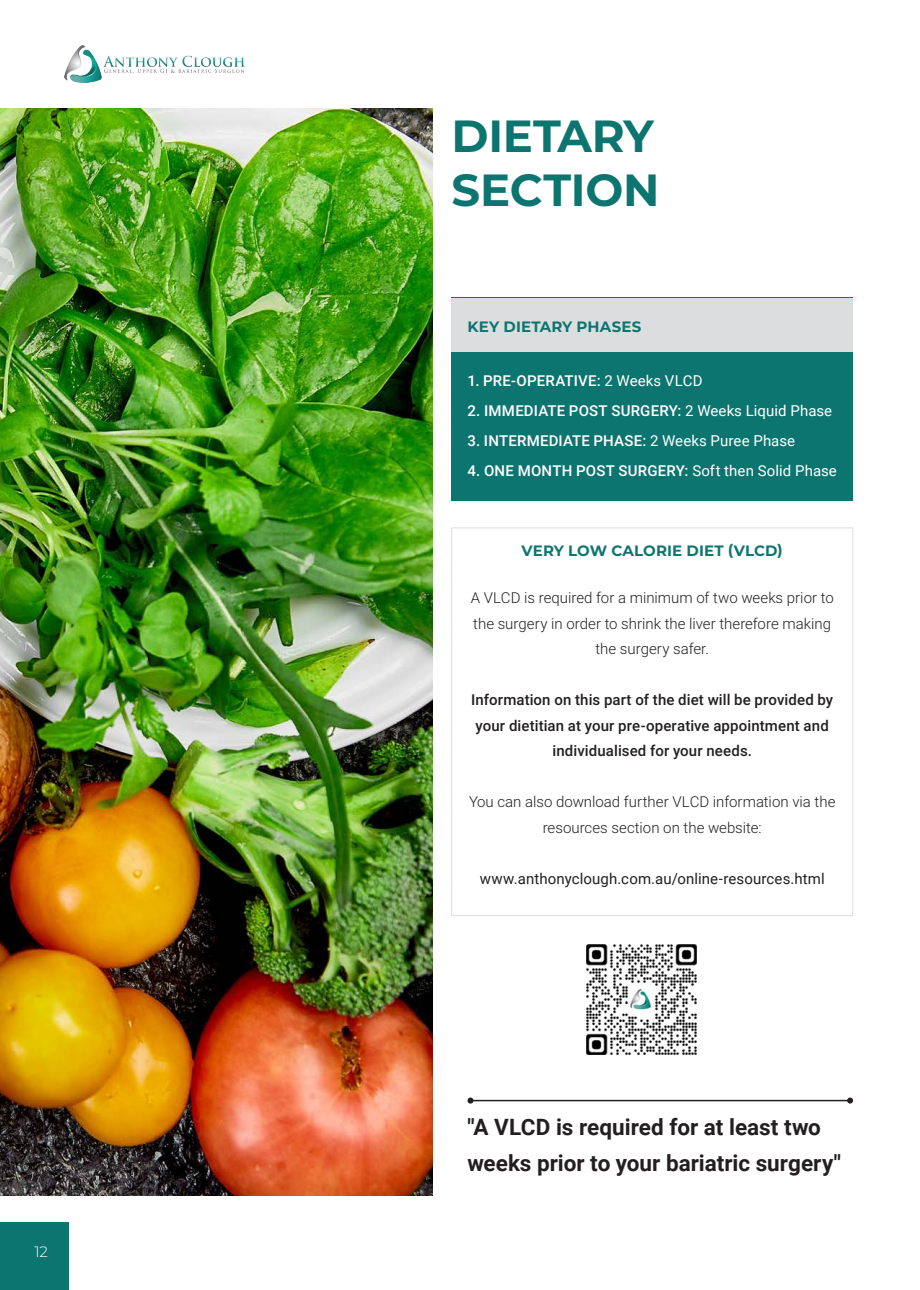
<style>
.page{position:relative;width:920px;height:1290px;background:#fff}
.page>*{position:absolute;margin:0;border:0;box-sizing:border-box;transform-origin:0 0}
.t1{font:700 45px/54px "Montserrat";letter-spacing:-.005em;color:#0d7570}
.TXT{font:700 22.5px/36px "Roboto";color:#231f20}
.TXT-2{font:300 15px/25.5px "Roboto";color:#231f20;text-align:center}
.TXT-3{font:500 15px "Roboto";letter-spacing:.01em;color:#fff}
.TXT-4{font:500 15px/25.5px "Roboto";letter-spacing:.01em;color:#231f20;text-align:center}
.TXT-5{font:15px "Roboto";letter-spacing:.005em;color:#231f20}
.SUB{font:700 15px "Montserrat";letter-spacing:.01em;color:#0d7570}
.t2{font:300 15px "Montserrat";color:#fff}
.s1{font-weight:400}
</style>
<div class="page">
<div style="left:0;top:1223px;width:68px;height:67px;background:#0d7570"></div>
<img style="left:64px;top:46px;width:181px;height:36px">
<img style="left:0;top:108px;width:433px;height:1088px">
<div style="left:451px;top:298px;width:402px;height:203px;background:#0d7570"></div>
<div style="left:451px;top:298px;width:402px;height:53px;background:#dcdddf"></div>
<hr style="left:470px;top:1100px;width:380px;height:1px;background:#231f20">
<svg style="left:467px;top:1097px;width:6px;height:6px"></svg>
<svg style="left:847px;top:1097px;width:6px;height:6px"></svg>
<div style="left:451px;top:527px;width:402px;height:389px;border:1px solid #dcdddf"></div>
<img style="left:586px;top:944px;width:111px;height:111px">
<p class="t2" style="left:34px;top:1241px;width:15px">12</p>
<p class="t1" style="left:451px;top:106px;width:210px">DIETARY<br>SECTION</p>
<p class="SUB" style="left:467px;top:316px;width:175px">KEY DIETARY PHASES</p>
<p class="TXT-3" style="left:467px;top:370px;width:237px">1. PRE-OPERATIVE: <span class="s1">2 Weeks VLCD</span></p>
<p class="TXT-3" style="left:467px;top:400px;width:366px">2. IMMEDIATE POST SURGERY: <span class="s1">2 Weeks Liquid Phase</span></p>
<p class="TXT-3" style="left:467px;top:430px;width:329px">3. INTERMEDIATE PHASE: <span class="s1">2 Weeks Puree Phase</span></p>
<p class="TXT-3" style="left:467px;top:460px;width:371px">4. ONE MONTH POST SURGERY: <span class="s1">Soft then Solid Phase</span></p>
<p class="SUB" style="left:521px;top:540px;width:263px">VERY LOW CALORIE DIET (VLCD)</p>
<p class="TXT-2" style="left:471px;top:585px;width:365px">A VLCD is required for a minimum of two weeks prior to the surgery in order to shrink the liver therefore making the surgery safer.</p>
<p class="TXT-4" style="left:471px;top:687px;width:363px">Information on this part of the diet will be provided by your dietitian at your pre-operative appointment and individualised for your needs.</p>
<p class="TXT-2" style="left:469px;top:789px;width:368px">You can also download further VLCD information via the resources section on the website:</p>
<p class="TXT-5" style="left:480px;top:868px;width:346px">www.anthonyclough.com.au/online-resources.html</p>
<p class="TXT" style="left:467px;top:1108px;width:375px">"A VLCD is required for at least two weeks prior to your bariatric surgery"</p>
</div>
